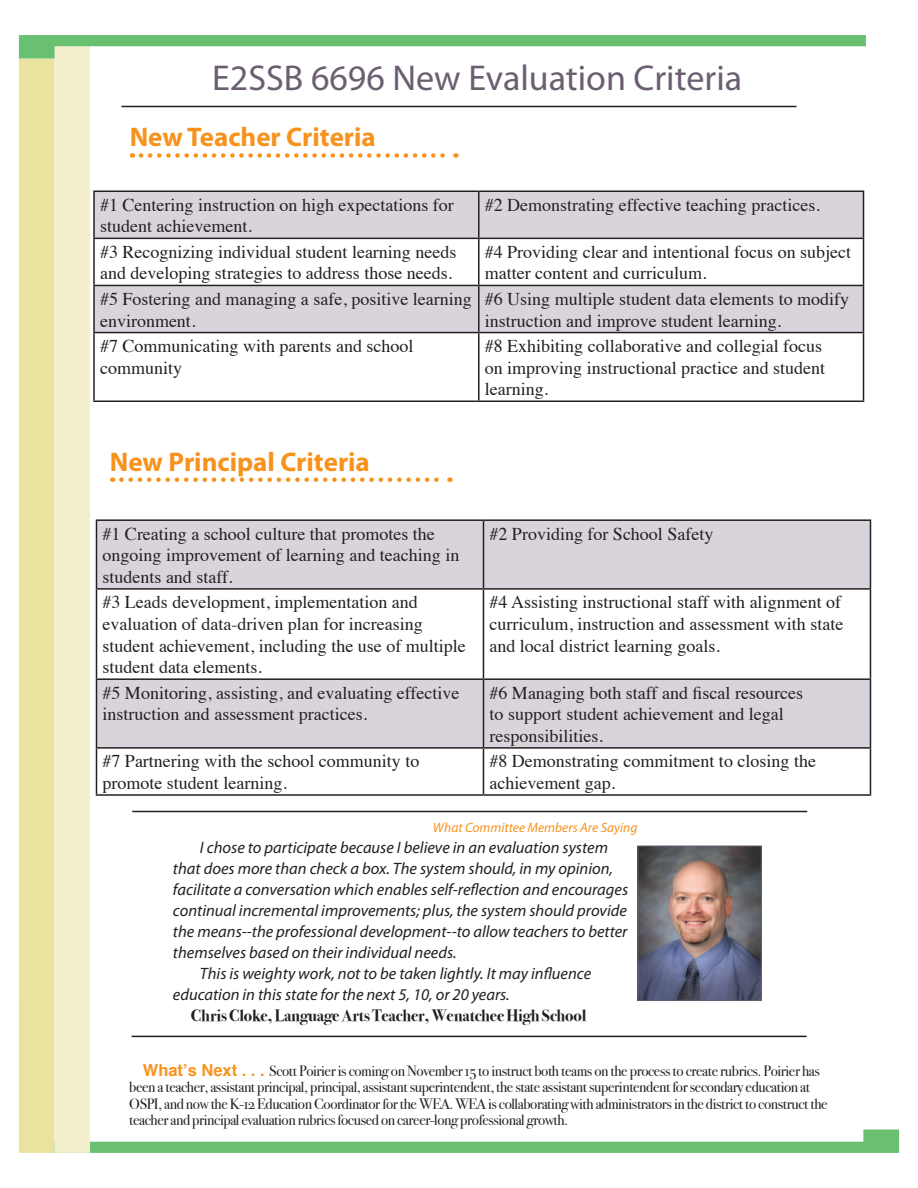
<style>
.page{position:relative;width:918px;height:1188px;background:#fff}
.page>*{position:absolute;margin:0;border:0;box-sizing:border-box;transform-origin:0 0}
.t1{font:36px "Myriad Pro";color:#6b5e71}
.t2{font:700 27px "Myriad Pro";color:#f7931d}
.t3{font:18px/21.6px "Times";color:#231f20}
.t4{font:italic 16.5px "Myriad Pro";color:#231f20}
.t5{font:16.5px "Bodoni Svty Two OSITCTT Bold";letter-spacing:-.01em;color:#231f20}
.t6{font:15px/16.5px "Bodoni Svty Two OSITCTT Book";letter-spacing:-.025em;color:#231f20}
.t7{font:italic 13.5px "Myriad Pro";color:#f7931d}
.s1{font-family:"Helvetica";font-weight:700;font-size:16.5px;color:#f7931d}
</style>
<div class="page">
<svg style="left:90px;top:1129px;width:809px;height:24px"></svg>
<div style="left:19px;top:59px;width:36px;height:1094px;background:#eae29f"></div>
<div style="left:54px;top:46px;width:36px;height:1107px;background:#f4f0cf"></div>
<svg style="left:19px;top:35px;width:847px;height:24px"></svg>
<hr style="left:132px;top:811px;width:675px;height:1px;background:#231f20">
<svg style="left:95px;top:192px;width:768px;height:140px;fill:#d9d4dc"></svg>
<hr style="left:93px;top:191px;width:386px;height:1px;background:#231f20">
<hr style="left:93px;top:192px;width:2px;height:46px;background:#231f20">
<hr style="left:479px;top:191px;width:385px;height:1px;background:#231f20">
<hr style="left:478px;top:192px;width:2px;height:46px;background:#231f20">
<hr style="left:863px;top:192px;width:1px;height:46px;background:#231f20">
<hr style="left:93px;top:238px;width:386px;height:1px;background:#231f20">
<hr style="left:93px;top:239px;width:2px;height:46px;background:#231f20">
<hr style="left:479px;top:238px;width:385px;height:1px;background:#231f20">
<hr style="left:478px;top:239px;width:2px;height:46px;background:#231f20">
<hr style="left:863px;top:239px;width:1px;height:46px;background:#231f20">
<hr style="left:93px;top:285px;width:386px;height:1px;background:#231f20">
<hr style="left:93px;top:286px;width:2px;height:46px;background:#231f20">
<hr style="left:479px;top:285px;width:385px;height:1px;background:#231f20">
<hr style="left:478px;top:286px;width:2px;height:46px;background:#231f20">
<hr style="left:863px;top:286px;width:1px;height:46px;background:#231f20">
<hr style="left:93px;top:332px;width:386px;height:1px;background:#231f20">
<hr style="left:93px;top:333px;width:2px;height:68px;background:#231f20">
<hr style="left:479px;top:332px;width:385px;height:1px;background:#231f20">
<hr style="left:478px;top:333px;width:2px;height:68px;background:#231f20">
<hr style="left:863px;top:333px;width:1px;height:68px;background:#231f20">
<hr style="left:93px;top:401px;width:386px;height:1px;background:#231f20">
<hr style="left:479px;top:401px;width:385px;height:1px;background:#231f20">
<svg style="left:121px;top:477px;width:329px;height:5px"></svg>
<svg style="left:97px;top:521px;width:773px;height:226px;fill:#d9d4dc"></svg>
<hr style="left:96px;top:519px;width:387px;height:2px;background:#231f20">
<hr style="left:96px;top:521px;width:1px;height:67px;background:#231f20">
<hr style="left:483px;top:519px;width:388px;height:2px;background:#231f20">
<hr style="left:483px;top:521px;width:1px;height:67px;background:#231f20">
<hr style="left:870px;top:521px;width:1px;height:67px;background:#231f20">
<hr style="left:96px;top:588px;width:387px;height:2px;background:#231f20">
<hr style="left:96px;top:590px;width:1px;height:88px;background:#231f20">
<hr style="left:483px;top:588px;width:388px;height:2px;background:#231f20">
<hr style="left:483px;top:590px;width:1px;height:88px;background:#231f20">
<hr style="left:870px;top:590px;width:1px;height:88px;background:#231f20">
<hr style="left:96px;top:678px;width:387px;height:2px;background:#231f20">
<hr style="left:96px;top:680px;width:1px;height:67px;background:#231f20">
<hr style="left:483px;top:678px;width:388px;height:2px;background:#231f20">
<hr style="left:483px;top:680px;width:1px;height:67px;background:#231f20">
<hr style="left:870px;top:680px;width:1px;height:67px;background:#231f20">
<hr style="left:96px;top:747px;width:387px;height:2px;background:#231f20">
<hr style="left:96px;top:749px;width:1px;height:45px;background:#231f20">
<hr style="left:483px;top:747px;width:388px;height:2px;background:#231f20">
<hr style="left:483px;top:749px;width:1px;height:45px;background:#231f20">
<hr style="left:870px;top:749px;width:1px;height:45px;background:#231f20">
<hr style="left:96px;top:794px;width:387px;height:2px;background:#231f20">
<hr style="left:483px;top:794px;width:388px;height:2px;background:#231f20">
<svg style="left:141px;top:153px;width:315px;height:5px"></svg>
<hr style="left:121px;top:106px;width:675px;height:1px;background:#231f20">
<img style="left:639px;top:848px;width:121px;height:151px">
<div style="left:637px;top:846px;width:125px;height:155px;border:1px solid #6b5e71"></div>
<hr style="left:132px;top:1036px;width:675px;height:1px;background:#231f20">
<h1 class="t1" style="left:212px;top:56px;width:531px">E2SSB 6696 New Evaluation Criteria</h1>
<h2 class="t2" style="left:130px;top:120px;width:248px">New Teacher Criteria</h2>
<p class="t3" style="left:100px;top:192px;width:355px">#1 Centering instruction on high expectations for student achievement.</p>
<p class="t3" style="left:485px;top:192px;width:337px">#2 Demonstrating effective teaching practices.</p>
<p class="t3" style="left:100px;top:239px;width:358px">#3 Recognizing individual student learning needs and developing strategies to address those needs.</p>
<p class="t3" style="left:485px;top:239px;width:368px">#4 Providing clear and intentional focus on subject matter content and curriculum.</p>
<p class="t3" style="left:100px;top:287px;width:373px">#5 Fostering and managing a safe, positive learning environment.</p>
<p class="t3" style="left:485px;top:287px;width:366px">#6 Using multiple student data elements to modify instruction and improve student learning.</p>
<p class="t3" style="left:100px;top:334px;width:315px">#7 Communicating with parents and school community</p>
<p class="t3" style="left:485px;top:334px;width:342px">#8 Exhibiting collaborative and collegial focus on improving instructional practice and student learning.</p>
<h2 class="t2" style="left:110px;top:444px;width:261px">New Principal Criteria</h2>
<p class="t3" style="left:102px;top:521px;width:358px">#1 Creating a school culture that promotes the ongoing improvement of learning and teaching in students and staff.</p>
<p class="t3" style="left:489px;top:521px;width:225px">#2 Providing for School Safety</p>
<p class="t3" style="left:102px;top:590px;width:365px">#3 Leads development, implementation and evaluation of data-driven plan for increasing student achievement, including the use of multiple student data elements.</p>
<p class="t3" style="left:489px;top:590px;width:355px">#4 Assisting instructional staff with alignment of curriculum, instruction and assessment with state and local district learning goals.</p>
<p class="t3" style="left:102px;top:680px;width:359px">#5 Monitoring, assisting, and evaluating effective instruction and assessment practices.</p>
<p class="t3" style="left:489px;top:680px;width:315px">#6 Managing both staff and fiscal resources to support student achievement and legal responsibilities.</p>
<p class="t3" style="left:102px;top:749px;width:318px">#7 Partnering with the school community to promote student learning.</p>
<p class="t3" style="left:489px;top:749px;width:328px">#8 Demonstrating commitment to closing the achievement gap.</p>
<p class="t7" style="left:433px;top:819px;width:206px">What Committee Members Are Saying</p>
<p class="t4" style="left:200px;top:837px;width:410px">I chose to participate because I believe in an evaluation system</p>
<p class="t4" style="left:173px;top:858px;width:442px">that does more than check a box. The system should, in my opinion,</p>
<p class="t4" style="left:173px;top:879px;width:457px">facilitate a conversation which enables self-reflection and encourages</p>
<p class="t4" style="left:173px;top:900px;width:455px">continual incremental improvements; plus, the system should provide</p>
<p class="t4" style="left:173px;top:921px;width:456px">the means--the professional development--to allow teachers to better</p>
<p class="t4" style="left:173px;top:942px;width:285px">themselves based on their individual needs.</p>
<p class="t4" style="left:200px;top:963px;width:393px">This is weighty work, not to be taken lightly. It may influence</p>
<p class="t4" style="left:173px;top:984px;width:338px">education in this state for the next 5, 10, or 20 years.</p>
<p class="t5" style="left:191px;top:1006px;width:397px">Chris Cloke, Language Arts Teacher, Wenatchee High School</p>
<p class="t6" style="left:129px;top:1062px;width:700px;text-indent:14px"><span class="s1">What’s Next . . .</span> Scott Poirier is coming on November 15 to instruct both teams on the process to create rubrics. Poirier has been a teacher, assistant principal, principal, assistant superintendent, the state assistant superintendent for secondary education at OSPI, and now the K-12 Education Coordinator for the WEA. WEA is collaborating with administrators in the district to construct the teacher and principal evaluation rubrics focused on career-long professional growth.</p>
</div>
